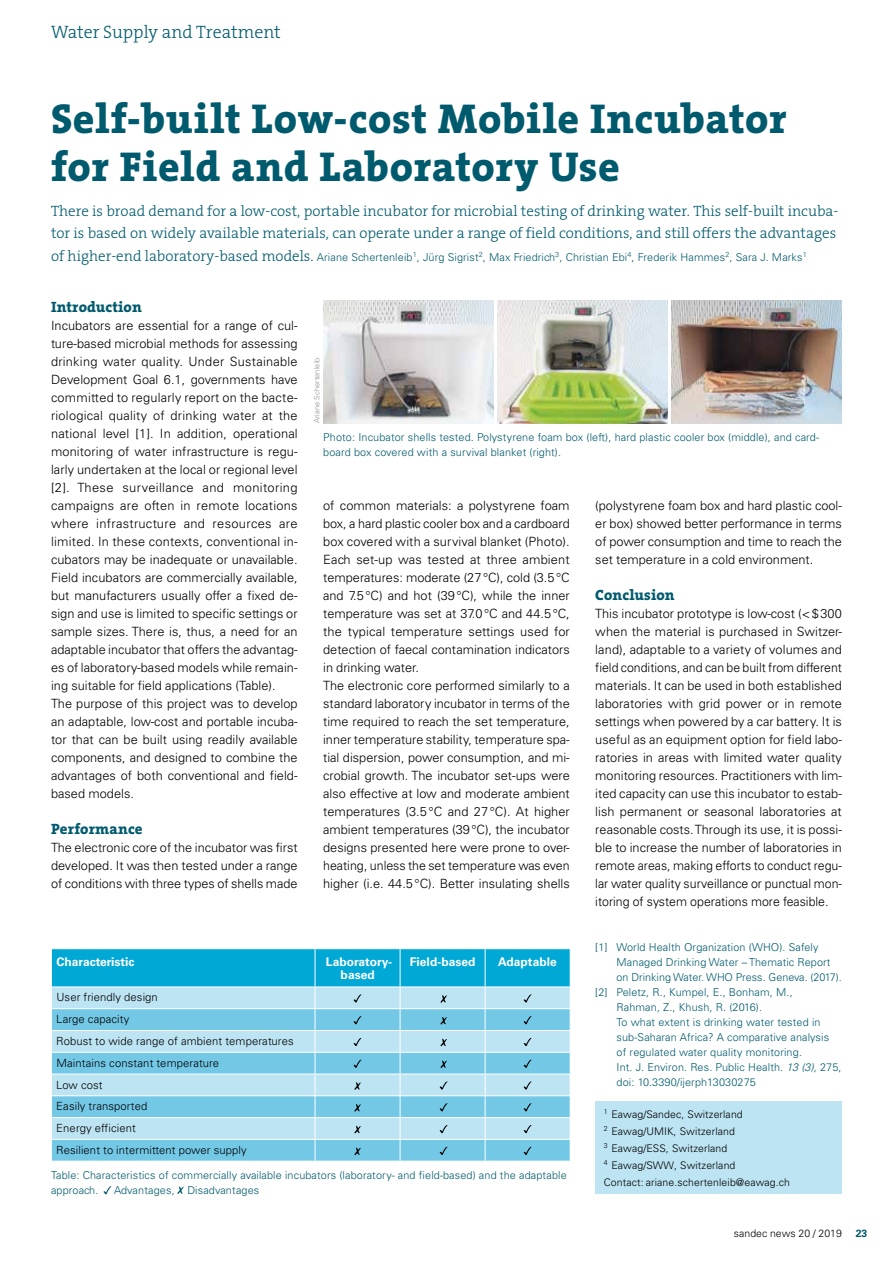
<style>
.page{position:relative;width:893px;height:1263px;background:#fff}
.page>*{position:absolute;margin:0;border:0;box-sizing:border-box;transform-origin:0 0}
.t1{font:800 42px/48px "The Serif B8";letter-spacing:.01em;color:#005a6d}
.t2{font:300 18px "The Serif B3";color:#005a6d}
.t3{font:300 15px/22.5px "The Serif B3";color:#005a6d}
.t4{font:800 15px "The Serif B8";letter-spacing:.01em;color:#005a6d}
.t5{font:300 12.75px/18px "Univers LT Std";letter-spacing:.005em;color:#000;text-align:justify}
.t6{font:700 12px/13.5px "Univers LT Std";letter-spacing:.005em;color:#fff;text-align:center}
.t7{font:300 11.25px/21.8px "Univers LT Std";letter-spacing:.01em;color:#000}
.t8{font:300 10.8px/15px "Univers LT Std";letter-spacing:.01em;color:#005a6d}
.t9{font:300 10.8px "Univers";letter-spacing:.01em;color:#005a6d}
.t10{font:300 10.5px/17px "Univers LT Std";letter-spacing:.01em;color:#000}
.t11{font:700 10.5px "Univers LT Std";color:#005a6d}
.t12{font:300 7.5px "Univers LT Std";letter-spacing:.01em;color:#949290}
.s1{font-family:"The Serif B3";font-size:15px}
.s2{font-style:italic}
</style>
<div class="page">
<div style="left:595px;top:1101px;width:247px;height:93px;background:#bde4f3"></div>
<img style="left:323px;top:301px;width:170px;height:122px">
<img style="left:497px;top:301px;width:171px;height:122px">
<img style="left:672px;top:301px;width:170px;height:122px">
<svg style="left:51px;top:949px;width:520px;height:212px;background:#82cfe8"></svg>
<svg style="left:104px;top:1186px;width:7px;height:8px"></svg>
<svg style="left:177px;top:1186px;width:7px;height:8px"></svg>
<h2 class="t2" style="left:51px;top:22px;width:231px">Water Supply and Treatment</h2>
<h1 class="t1" style="left:51px;top:96px;width:737px">Self-built Low-cost Mobile Incubator for Field and Laboratory Use</h1>
<p class="t3" style="left:51px;top:200px;width:789px">There is broad demand for a low-cost, portable incubator for microbial testing of drinking water. This self-built incuba&shy;tor is based on widely available materials, can operate under a range of field conditions, and still offers the advantages</p>
<p class="t9" style="left:51px;top:251px;width:757px"><span class="s1">of higher-end laboratory-based models.</span> Ariane Schertenleib<sup>1</sup>, Jürg Sigrist<sup>2</sup>, Max Friedrich<sup>3</sup>, Christian Ebi<sup>4</sup>, Frederik Hammes<sup>2</sup>, Sara J. Marks<sup>1</sup></p>
<p class="t4" style="left:51px;top:299px;width:92px">Introduction</p>
<p class="t5" style="left:51px;top:316px;width:248px;text-align:left">Incubators are essential for a range of cul&shy;ture-based microbial methods for assessing drinking water quality. Under Sustainable Development Goal 6.1, governments have committed to regularly report on the bacte&shy;riological quality of drinking water at the national level [1]. In addition, operational monitoring of water infrastructure is regu&shy;larly undertaken at the local or regional level [2]. These surveillance and monitoring campaigns are often in remote locations where infrastructure and resources are limited. In these contexts, conventional in&shy;cubators may be inadequate or unavailable.<br>Field incubators are commercially available, but manufacturers usually offer a fixed de&shy;sign and use is limited to specific settings or sample sizes. There is, thus, a need for an adaptable incubator that offers the advantag&shy;es of laboratory-based models while remain&shy;ing suitable for field applications (Table).<br>The purpose of this project was to develop an adaptable, low-cost and portable incuba&shy;tor that can be built using readily available components, and designed to combine the advantages of both conventional and field&shy;based models.</p>
<p class="t4" style="left:51px;top:821px;width:93px">Performance</p>
<p class="t5" style="left:51px;top:838px;width:248px">The electronic core of the incubator was first developed. It was then tested under a range of conditions with three types of shells made</p>
<p class="t12" style="left:312px;top:423px;width:67px;rotate:-90deg">Ariane Schertenleib</p>
<p class="t8" style="left:323px;top:430px;width:497px">Photo: Incubator shells tested. Polystyrene foam box (left), hard plastic cooler box (middle), and card&shy;board box covered with a survival blanket (right).</p>
<p class="t5" style="left:323px;top:496px;width:248px;text-align:left">of common materials: a polystyrene foam box, a hard plastic cooler box and a cardboard box covered with a survival blanket (Photo).<br>Each set-up was tested at three ambient temperatures: moderate (27°C), cold (3.5°C and 7.5°C) and hot (39°C), while the inner temperature was set at 37.0°C and 44.5°C, the typical temperature settings used for detection of faecal contamination indicators in drinking water.<br>The electronic core performed similarly to a standard laboratory incubator in terms of the time required to reach the set temperature, inner temperature stability, temperature spa&shy;tial dispersion, power consumption, and mi&shy;crobial growth. The incubator set-ups were also effective at low and moderate ambient temperatures (3.5°C and 27°C). At higher ambient temperatures (39°C), the incubator designs presented here were prone to over&shy;heating, unless the set temperature was even higher (i.e. 44.5°C). Better insulating shells</p>
<p class="t5" style="left:595px;top:496px;width:248px">(polystyrene foam box and hard plastic cool&shy;er box) showed better performance in terms of power consumption and time to reach the set temperature in a cold environment.</p>
<p class="t4" style="left:595px;top:587px;width:81px">Conclusion</p>
<p class="t5" style="left:595px;top:604px;width:248px">This incubator prototype is low-cost (&lt;$300 when the material is purchased in Switzer&shy;land), adaptable to a variety of volumes and field conditions, and can be built from different materials. It can be used in both established laboratories with grid power or in remote settings when powered by a car battery. It is useful as an equipment option for field labo&shy;ratories in areas with limited water quality monitoring resources. Practitioners with lim&shy;ited capacity can use this incubator to estab&shy;lish permanent or seasonal laboratories at reasonable costs. Through its use, it is possi&shy;ble to increase the number of laboratories in remote areas, making efforts to conduct regu&shy;lar water quality surveillance or punctual mon&shy;itoring of system operations more feasible.</p>
<p class="t6" style="left:56px;top:955px;width:80px">Characteristic</p>
<p class="t6" style="left:326px;top:955px;width:68px">Laboratory&shy;based</p>
<p class="t6" style="left:410px;top:955px;width:67px">Field-based</p>
<p class="t6" style="left:498px;top:955px;width:60px">Adaptable</p>
<p class="t7" style="left:56px;top:987px;width:239px">User friendly design<br>Large capacity<br>Robust to wide range of ambient temperatures<br>Maintains constant temperature<br>Low cost<br>Easily transported<br>Energy efficient<br>Resilient to intermittent power supply</p>
<p class="t8" style="left:51px;top:1168px;width:517px">Table: Characteristics of commercially available incubators (laboratory- and field-based) and the adaptable approach.</p>
<p class="t8" style="left:114px;top:1183px;width:147px">Advantages, Disadvantages</p>
<p class="t8" style="left:595px;top:940px;width:225px">[1] World Health Organization (WHO). Safely</p>
<p class="t8" style="left:617px;top:955px;width:215px">Managed Drinking Water – Thematic Report</p>
<p class="t8" style="left:617px;top:970px;width:227px">on Drinking Water. WHO Press. Geneva. (2017).</p>
<p class="t8" style="left:595px;top:985px;width:199px">[2] Peletz, R., Kumpel, E., Bonham, M.,</p>
<p class="t8" style="left:617px;top:1000px;width:147px">Rahman, Z., Khush, R. (2016).</p>
<p class="t8" style="left:617px;top:1015px;width:206px">To what extent is drinking water tested in</p>
<p class="t8" style="left:617px;top:1030px;width:214px">sub-Saharan Africa? A comparative analysis</p>
<p class="t8" style="left:617px;top:1045px;width:187px">of regulated water quality monitoring.</p>
<p class="t8" style="left:617px;top:1060px;width:226px">Int. J. Environ. Res. Public Health. <span class="s2">13 (3),</span> 275,</p>
<p class="t8" style="left:617px;top:1075px;width:141px">doi: 10.3390/ijerph13030275</p>
<p class="t10" style="left:604px;top:1105px;width:188px"><sup>1</sup> Eawag/Sandec, Switzerland<br><sup>2</sup> Eawag/UMIK, Switzerland<br><sup>3</sup> Eawag/ESS, Switzerland<br><sup>4</sup> Eawag/SWW, Switzerland<br>Contact: ariane.schertenleib@eawag.ch</p>
<p class="t10" style="left:734px;top:1225px;width:110px">sandec news 20 / 2019</p>
<p class="t11" style="left:856px;top:1227px;width:13px">23</p>
</div>
